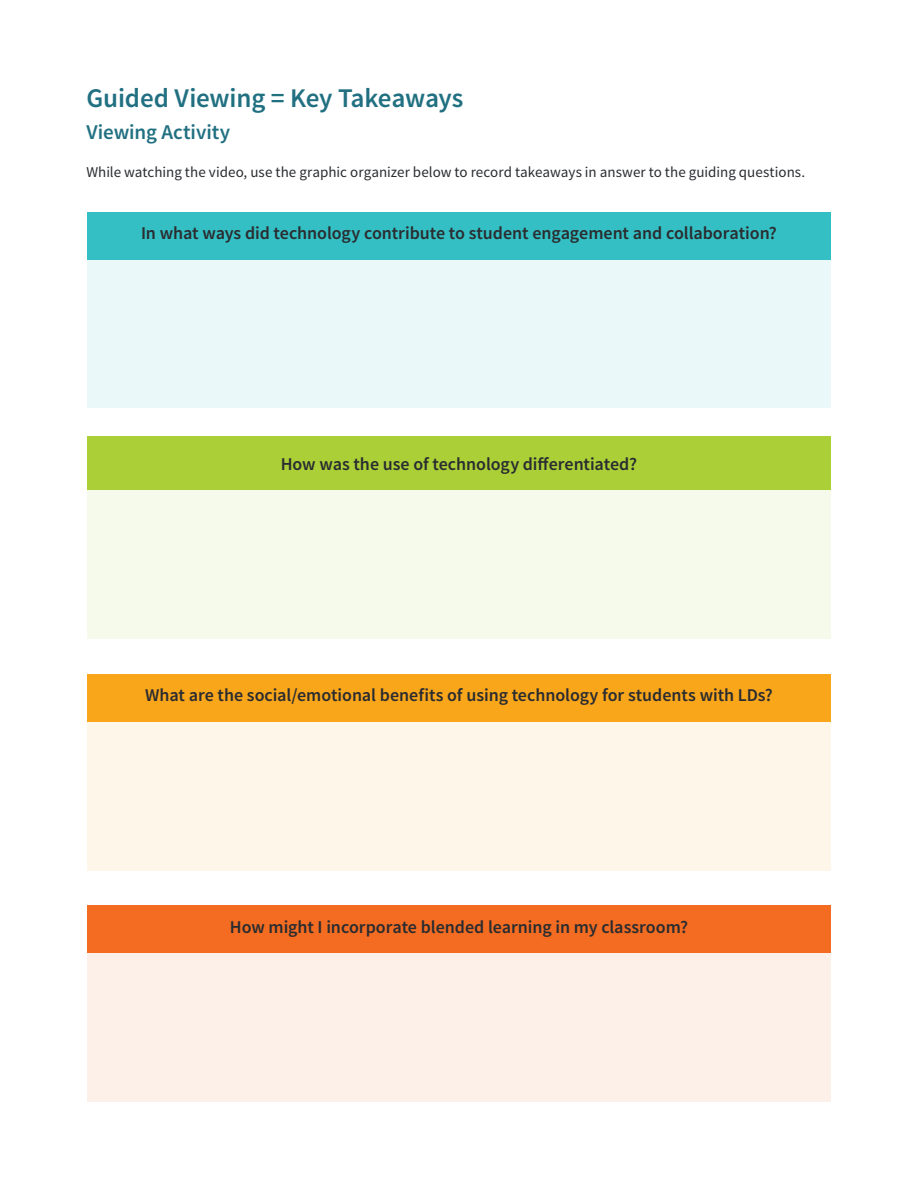
<style>
.page{position:relative;width:918px;height:1188px;background:#fff}
.page>*{position:absolute;margin:0;border:0;box-sizing:border-box;transform-origin:0 0}
.t1{font:600 27px "Source Sans Pro";letter-spacing:-.01em;color:#217081}
.t2{font:600 21px "Source Sans Pro";letter-spacing:-.005em;color:#217081}
.t3{font:600 18px "Source Sans Pro";letter-spacing:-.005em;color:#2a2c30}
.t4{font:15px "Source Sans Pro";color:#2a2c30}
</style>
<div class="page">
<div style="left:87px;top:212px;width:744px;height:47px;background:#33bfc3"></div>
<div style="left:87px;top:436px;width:744px;height:54px;background:#abd037"></div>
<div style="left:87px;top:675px;width:744px;height:47px;background:#faa61a"></div>
<div style="left:87px;top:906px;width:744px;height:47px;background:#f36c21"></div>
<div style="left:87px;top:259px;width:744px;height:149px;background:#ebf8f9"></div>
<div style="left:87px;top:490px;width:744px;height:149px;background:#f6faeb"></div>
<div style="left:87px;top:722px;width:744px;height:148px;background:#fef6e8"></div>
<div style="left:87px;top:953px;width:744px;height:149px;background:#fdf0e9"></div>
<h2 class="t1" style="left:86px;top:81px;width:378px">Guided Viewing = Key Takeaways</h2>
<h2 class="t2" style="left:86px;top:118px;width:145px">Viewing Activity</h2>
<p class="t4" style="left:86px;top:163px;width:720px">While watching the video, use the graphic organizer below to record takeaways in answer to the guiding questions.</p>
<p class="t3" style="left:141px;top:221px;width:637px">In what ways did technology contribute to student engagement and collaboration?</p>
<p class="t3" style="left:281px;top:453px;width:358px">How was the use of technology differentiated?</p>
<p class="t3" style="left:145px;top:684px;width:629px">What are the social/emotional benefits of using technology for students with LDs?</p>
<p class="t3" style="left:230px;top:915px;width:460px">How might I incorporate blended learning in my classroom?</p>
</div>
